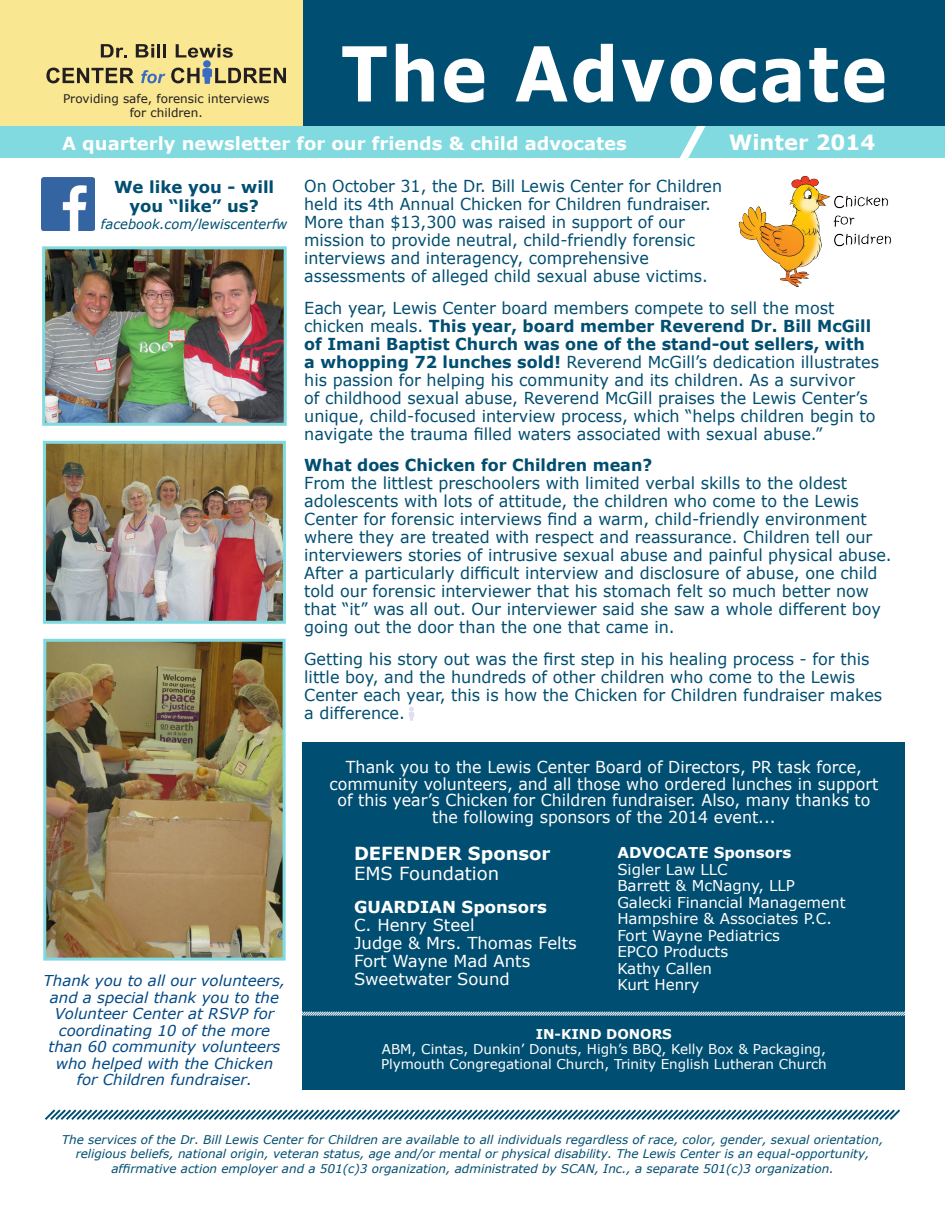
<style>
.page{position:relative;width:945px;height:1215px;background:#fff}
.page>*{position:absolute;margin:0;border:0;box-sizing:border-box;transform-origin:0 0}
.t1{font:700 75.9px "Verdana";letter-spacing:.03em;color:#fff;scale:.91 1}
.t2{font:700 21px "Verdana";color:#fff}
.Paragraph_Style_1{font:700 18px "Verdana";color:#fff}
.Paragraph_Style_1-2{font:18px "Verdana";color:#fff}
.Paragraph_Style_1-3{font:16.5px/18px "Verdana";color:#004e71}
.Paragraph_Style_1-4{font:16.5px/18px "Verdana";color:#004e71;scale:.96 1}
.Paragraph_Style_1-5{font:16.5px/16.5px "Verdana";color:#fff;text-align:center;scale:.96 1}
.Paragraph_Style_1-6{font:16.5px "Verdana";color:#fff}
.Paragraph_Style_1-7{font:700 16.5px/19.8px "Verdana";color:#004e71;text-align:center}
.Paragraph_Style_1-8{font:700 16.5px "Verdana";color:#fff}
.t3{font:italic 15px/16.5px "Verdana";color:#004a87;text-align:center}
.Paragraph_Style_1-9{font:15px "Verdana";color:#fff}
.Paragraph_Style_1-10{font:700 15px "Verdana";color:#fff}
.Paragraph_Style_1-11{font:13.5px "Verdana";color:#fff}
.t4{font:italic 13.5px "Verdana";color:#004e71}
.Paragraph_Style_1-12{font:700 13.5px "Verdana";color:#fff}
.t5{font:italic 12px "Verdana";color:#004e71}
.t6{font:12px "Verdana";color:#231f20}
.s1{font-weight:700}
</style>
<div class="page">
<div style="left:303px;top:742px;width:602px;height:348px;background:#004e71"></div>
<div style="left:0;top:122px;width:945px;height:36px;background:#81dadf"></div>
<svg style="left:680px;top:126px;width:26px;height:32px"></svg>
<div style="left:303px;top:0;width:642px;height:126px;background:#004e71"></div>
<div style="left:0;top:0;width:303px;height:126px;background:#fae791"></div>
<svg style="left:101px;top:44px;width:26px;height:13px"></svg>
<svg style="left:136px;top:44px;width:30px;height:13px"></svg>
<svg style="left:176px;top:44px;width:57px;height:14px"></svg>
<svg style="left:46px;top:68px;width:88px;height:15px"></svg>
<svg style="left:141px;top:70px;width:24px;height:13px"></svg>
<svg style="left:171px;top:68px;width:115px;height:16px"></svg>
<div style="left:203px;top:60px;width:8px;height:8px;background:#3a6bc0;border-radius:50%"></div>
<svg style="left:45px;top:1109px;width:855px;height:11px"></svg>
<img style="left:47px;top:445px;width:235px;height:175px">
<div style="left:43px;top:441px;width:243px;height:183px;border:3px solid #81dadf"></div>
<img style="left:47px;top:643px;width:235px;height:314px">
<div style="left:43px;top:639px;width:243px;height:322px;border:3px solid #81dadf"></div>
<img style="left:46px;top:250px;width:237px;height:172px">
<div style="left:42px;top:246px;width:245px;height:180px;border:3px solid #81dadf"></div>
<img style="left:41px;top:178px;width:54px;height:53px">
<img style="left:738px;top:175px;width:153px;height:112px">
<div style="left:406px;top:693px;width:10px;height:10px;border:1px solid #fff;border-radius:50%"></div>
<svg style="left:409px;top:707px;width:5px;height:14px"></svg>
<svg style="left:302px;top:1011px;width:603px;height:6px"></svg>
<p class="t1" style="left:341px;top:20px;width:602px">The Advocate</p>
<p class="Paragraph_Style_1" style="left:62px;top:130px;width:566px">A quarterly newsletter for our friends &amp; child advocates</p>
<p class="t2" style="left:729px;top:128px;width:148px">Winter 2014</p>
<p class="t6" style="left:63px;top:90px;width:208px">Providing safe, forensic interviews</p>
<p class="t6" style="left:130px;top:105px;width:74px">for children.</p>
<p class="Paragraph_Style_1-7" style="left:114px;top:176px;width:162px">We like you - will you “like” us?</p>
<p class="t4" style="left:101px;top:214px;width:188px">facebook.com/lewiscenterfw</p>
<p class="t3" style="left:44px;top:972px;width:243px">Thank you to all our volunteers, and a special thank you to the<br>Volunteer Center at RSVP for</p>
<p class="t3" style="left:49px;top:1022px;width:233px">coordinating 10 of the more than 60 community volunteers who helped with the Chicken for Children fundraiser.</p>
<p class="Paragraph_Style_1-4" style="left:304px;top:177px;width:437px">On October 31, the Dr. Bill Lewis Center for Children held its 4th Annual Chicken for Children fundraiser.<br>More than $13,300 was raised in support of our</p>
<p class="Paragraph_Style_1-4" style="left:304px;top:231px;width:409px">mission to provide neutral, child-friendly forensic</p>
<p class="Paragraph_Style_1-4" style="left:304px;top:249px;width:361px">interviews and interagency, comprehensive</p>
<p class="Paragraph_Style_1-4" style="left:304px;top:267px;width:422px">assessments of alleged child sexual abuse victims.</p>
<p class="Paragraph_Style_1-3" style="left:304px;top:298px;width:532px">Each year, Lewis Center board members compete to sell the most</p>
<p class="Paragraph_Style_1-3" style="left:304px;top:316px;width:576px">chicken meals. <span class="s1">This year, board member Reverend Dr. Bill McGill of Imani Baptist Church was one of the stand-out sellers, with a whopping 72 lunches sold!</span> Reverend McGill’s dedication illustrates his passion for helping his community and its children. As a survivor<br>of childhood sexual abuse, Reverend McGill praises the Lewis Center’s unique, child-focused interview process, which “helps children begin to navigate the trauma filled waters associated with sexual abuse.”</p>
<p class="Paragraph_Style_1-7" style="left:304px;top:455px;width:350px">What does Chicken for Children mean?</p>
<p class="Paragraph_Style_1-3" style="left:304px;top:474px;width:544px">From the littlest preschoolers with limited verbal skills to the oldest</p>
<p class="Paragraph_Style_1-3" style="left:304px;top:492px;width:589px">adolescents with lots of attitude, the children who come to the Lewis Center for forensic interviews find a warm, child-friendly environment where they are treated with respect and reassurance. Children tell our interviewers stories of intrusive sexual abuse and painful physical abuse.<br>After a particularly difficult interview and disclosure of abuse, one child told our forensic interviewer that his stomach felt so much better now that “it” was all out. Our interviewer said she saw a whole different boy going out the door than the one that came in.</p>
<p class="Paragraph_Style_1-3" style="left:304px;top:649px;width:580px">Getting his story out was the first step in his healing process - for this little boy, and the hundreds of other children who come to the Lewis Center each year, this is how the Chicken for Children fundraiser makes a difference.</p>
<p class="Paragraph_Style_1-5" style="left:329px;top:759px;width:573px">Thank you to the Lewis Center Board of Directors, PR task force, community volunteers, and all those who ordered lunches in support of this year’s Chicken for Children fundraiser. Also, many thanks to the following sponsors of the 2014 event...</p>
<p class="Paragraph_Style_1" style="left:354px;top:841px;width:198px">DEFENDER Sponsor</p>
<p class="Paragraph_Style_1-2" style="left:354px;top:861px;width:147px">EMS Foundation</p>
<p class="Paragraph_Style_1-8" style="left:354px;top:895px;width:195px">GUARDIAN Sponsors</p>
<p class="Paragraph_Style_1-6" style="left:354px;top:914px;width:122px">C. Henry Steel</p>
<p class="Paragraph_Style_1-6" style="left:354px;top:932px;width:224px">Judge &amp; Mrs. Thomas Felts</p>
<p class="Paragraph_Style_1-6" style="left:354px;top:950px;width:178px">Fort Wayne Mad Ants</p>
<p class="Paragraph_Style_1-6" style="left:354px;top:968px;width:157px">Sweetwater Sound</p>
<p class="Paragraph_Style_1-10" style="left:617px;top:842px;width:176px">ADVOCATE Sponsors</p>
<p class="Paragraph_Style_1-9" style="left:617px;top:859px;width:112px">Sigler Law LLC</p>
<p class="Paragraph_Style_1-9" style="left:617px;top:875px;width:179px">Barrett &amp; McNagny, LLP</p>
<p class="Paragraph_Style_1-9" style="left:617px;top:892px;width:230px">Galecki Financial Management</p>
<p class="Paragraph_Style_1-9" style="left:617px;top:908px;width:216px">Hampshire &amp; Associates P.C.</p>
<p class="Paragraph_Style_1-9" style="left:617px;top:925px;width:164px">Fort Wayne Pediatrics</p>
<p class="Paragraph_Style_1-9" style="left:617px;top:941px;width:113px">EPCO Products</p>
<p class="Paragraph_Style_1-9" style="left:617px;top:958px;width:96px">Kathy Callen</p>
<p class="Paragraph_Style_1-9" style="left:617px;top:974px;width:84px">Kurt Henry</p>
<p class="Paragraph_Style_1-12" style="left:536px;top:1025px;width:138px">IN-KIND DONORS</p>
<p class="Paragraph_Style_1-11" style="left:382px;top:1040px;width:446px">ABM, Cintas, Dunkin’ Donuts, High’s BBQ, Kelly Box &amp; Packaging,</p>
<p class="Paragraph_Style_1-11" style="left:381px;top:1055px;width:447px">Plymouth Congregational Church, Trinity English Lutheran Church</p>
<p class="t5" style="left:62px;top:1131px;width:823px">The services of the Dr. Bill Lewis Center for Children are available to all individuals regardless of race, color, gender, sexual orientation,</p>
<p class="t5" style="left:76px;top:1146px;width:795px">religious beliefs, national origin, veteran status, age and/or mental or physical disability. The Lewis Center is an equal-opportunity,</p>
<p class="t5" style="left:111px;top:1160px;width:724px">affirmative action employer and a 501(c)3 organization, administrated by SCAN, Inc., a separate 501(c)3 organization.</p>
</div>
